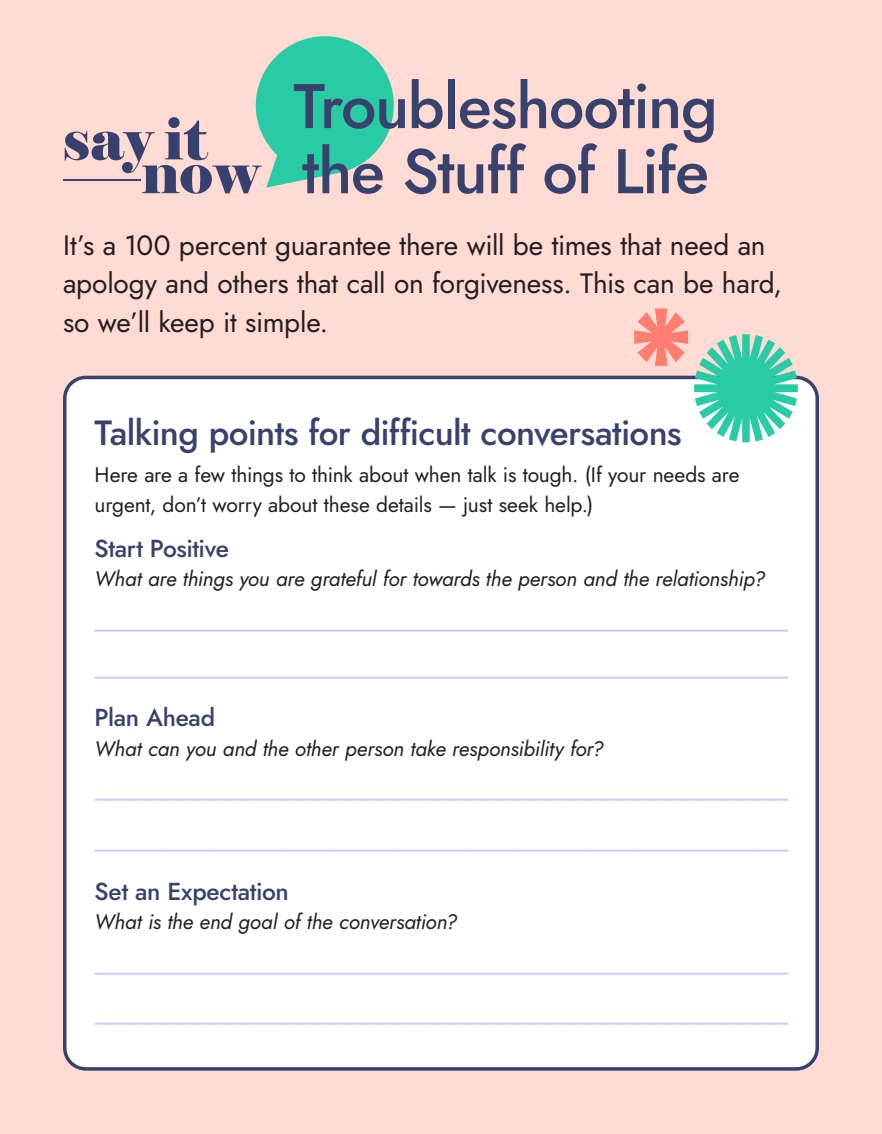
<style>
.page{position:relative;width:882px;height:1134px;background:#ffdbd4}
.page>*{position:absolute;margin:0;border:0;box-sizing:border-box;transform-origin:0 0}
.t1{font:500 63px "Jost";letter-spacing:-.02em;color:#39416d}
.t2{font:35px/50.8px "Jost";color:#d7c5f9}
.t3{font:500 35px "Jost";letter-spacing:-.02em;color:#39416d}
.t4{font:28px/38.5px "Jost";letter-spacing:-.01em;color:#231f20}
.t5{font:500 24.5px "Jost";letter-spacing:-.015em;color:#39416d}
.t6{font:italic 21px "Jost";letter-spacing:-.005em;color:#231f20}
.t7{font:21px/29.8px "Jost";letter-spacing:-.005em;color:#231f20}
</style>
<div class="page">
<div style="left:65px;top:377px;width:752px;height:692px;background:#fff;border-radius:21px"></div>
<div style="left:63px;top:376px;width:756px;height:695px;border:4px solid #39416d;border-radius:21px"></div>
<svg style="left:634px;top:309px;width:54px;height:57px"></svg>
<svg style="left:694px;top:334px;width:104px;height:108px"></svg>
<svg style="left:65px;top:36px;width:329px;height:158px"></svg>
<hr style="left:63px;top:179px;width:78px;height:2px;background:#38406e">
<p class="t1" style="left:293px;top:63px;width:426px">Troubleshooting</p>
<p class="t1" style="left:302px;top:128px;width:409px">the Stuff of Life</p>
<p class="t4" style="left:63px;top:226px;width:721px">It’s a 100 percent guarantee there will be times that need an apology and others that call on forgiveness. This can be hard, so we’ll keep it simple.</p>
<p class="t3" style="left:95px;top:408px;width:589px">Talking points for difficult conversations</p>
<p class="t7" style="left:95px;top:460px;width:646px">Here are a few things to think about when talk is tough. (If your needs are urgent, don’t worry about these details — just seek help.)</p>
<p class="t5" style="left:95px;top:531px;width:136px">Start Positive</p>
<p class="t6" style="left:95px;top:565px;width:672px">What are things you are grateful for towards the person and the relationship?</p>
<p class="t2" style="left:95px;top:591px;width:695px;line-height:47.2px">_________________________________________ _________________________________________</p>
<p class="t5" style="left:95px;top:701px;width:122px">Plan Ahead</p>
<p class="t6" style="left:95px;top:734px;width:510px">What can you and the other person take responsibility for?</p>
<p class="t2" style="left:95px;top:759px;width:695px">_________________________________________ _________________________________________</p>
<p class="t5" style="left:95px;top:874px;width:196px">Set an Expectation</p>
<p class="t6" style="left:95px;top:908px;width:364px">What is the end goal of the conversation?</p>
<p class="t2" style="left:95px;top:932px;width:695px">_________________________________________ _________________________________________</p>
</div>
